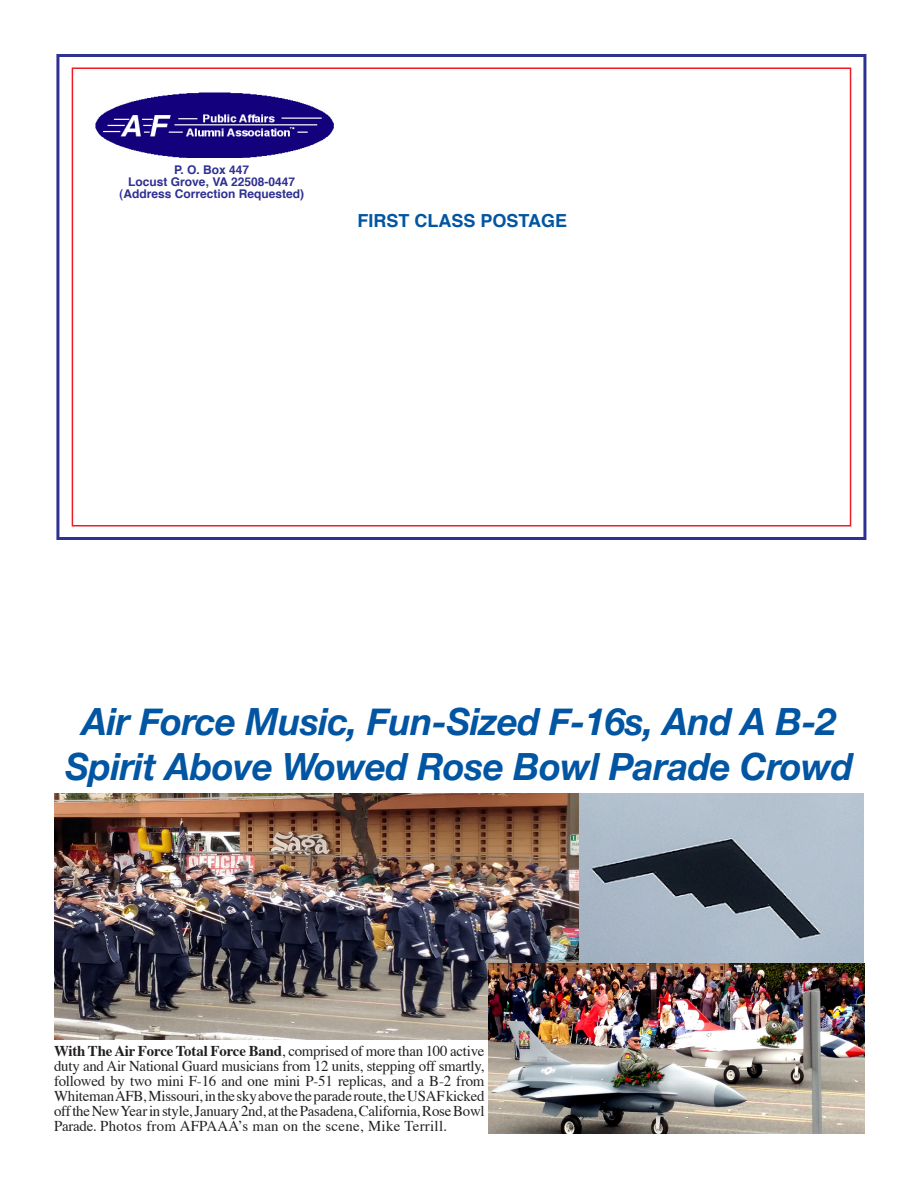
<style>
.page{position:relative;width:918px;height:1188px;background:#fff}
.page>*{position:absolute;margin:0;border:0;box-sizing:border-box;transform-origin:0 0}
.t1{font:italic 700 37.5px/45px "Helvetica Neue";letter-spacing:-.01em;color:#0155a2;text-align:center}
.t2{font:700 18px "Helvetica";color:#0155a2}
.t3{font:15px/15px "Times";letter-spacing:.02em;color:#231f20;text-align:justify}
.t4{font:700 12px "Helvetica";color:#2e3092}
.s1{font-weight:700}
</style>
<div class="page">
<div style="left:72px;top:68px;width:779px;height:458px;border:2px solid #ee1d23"></div>
<div style="left:56px;top:54px;width:810px;height:486px;border:3px solid #2e3092"></div>
<img style="left:95px;top:92px;width:239px;height:65px">
<img style="left:54px;top:793px;width:527px;height:247px">
<img style="left:579px;top:794px;width:285px;height:170px">
<img style="left:489px;top:964px;width:375px;height:170px">
<p class="t4" style="left:174px;top:159px;width:77px">P. O. Box 447</p>
<p class="t4" style="left:128px;top:171px;width:168px">Locust Grove, VA 22508-0447</p>
<p class="t4" style="left:119px;top:183px;width:186px">(Address Correction Requested)</p>
<p class="t2" style="left:357px;top:204px;width:211px">FIRST CLASS POSTAGE</p>
<p class="t1" style="left:66px;top:699px;width:789px">Air Force Music, Fun-Sized F-16s, And A B-2<br>Spirit Above Wowed Rose Bowl Parade Crowd</p>
<p class="t3" style="left:54px;top:1042px;width:432px"><span class="s1">With The Air Force Total Force Band</span>, comprised of more than 100 active duty and Air National Guard musicians from 12 units, stepping off smartly, followed by two mini F-16 and one mini P-51 replicas, and a B-2 from Whiteman AFB, Missouri, in the sky above the parade route, the USAF kicked off the New Year in style, January 2nd, at the Pasadena, California, Rose Bowl Parade. Photos from AFPAAA’s man on the scene, Mike Terrill.</p>
</div>
